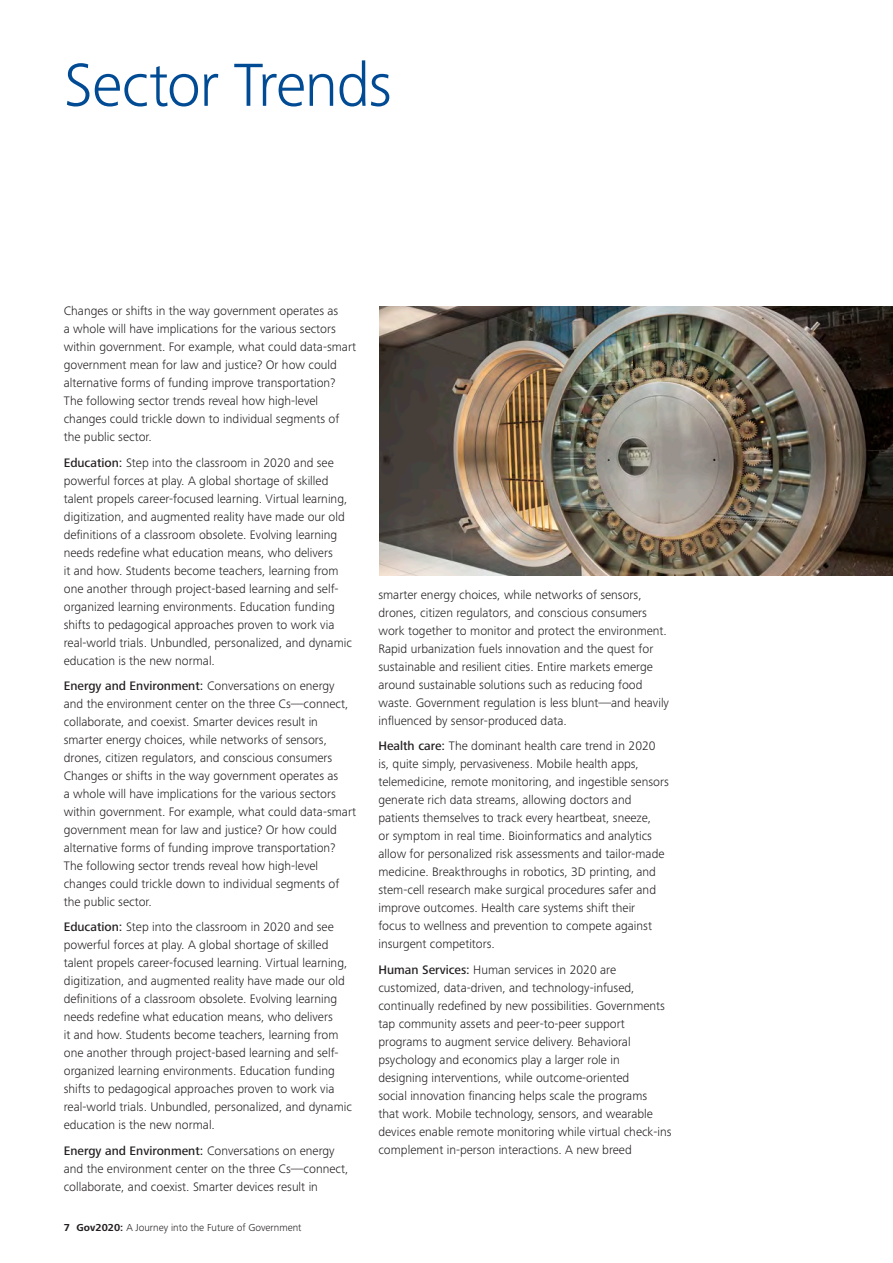
<style>
.page{position:relative;width:893px;height:1263px;background:#fff}
.page>*{position:absolute;margin:0;border:0;box-sizing:border-box;transform-origin:0 0}
.A_Page_heading__30-5{font:300 63px "Frutiger Next Pro";letter-spacing:-.02em;color:#014a94}
.Body_copy__8_5_12pt{font:300 12.75px/18px "Frutiger Next Pro";color:#231f20}
.t1{font:300 10.5px "Frutiger Next Pro";color:#231f20}
.s1{font-weight:500}
.s2{font-weight:700}
</style>
<div class="page">
<img style="left:380px;top:306px;width:513px;height:269px">
<p class="A_Page_heading__30-5" style="left:64px;top:49px;width:330px">Sector Trends</p>
<p class="Body_copy__8_5_12pt" style="left:64px;top:302px;width:294px">Changes or shifts in the way government operates as<br>a whole will have implications for the various sectors within government. For example, what could data-smart government mean for law and justice? Or how could alternative forms of funding improve transportation?<br>The following sector trends reveal how high-level changes could trickle down to individual segments of the public sector.</p>
<p class="Body_copy__8_5_12pt" style="left:64px;top:453px;width:290px"><span class="s1">Education:</span> Step into the classroom in 2020 and see powerful forces at play. A global shortage of skilled talent propels career-focused learning. Virtual learning, digitization, and augmented reality have made our old definitions of a classroom obsolete. Evolving learning needs redefine what education means, who delivers<br>it and how. Students become teachers, learning from one another through project-based learning and self&shy;organized learning environments. Education funding shifts to pedagogical approaches proven to work via real-world trials. Unbundled, personalized, and dynamic education is the new normal.</p>
<p class="Body_copy__8_5_12pt" style="left:64px;top:677px;width:294px"><span class="s1">Energy and Environment:</span> Conversations on energy and the environment center on the three Cs—connect, collaborate, and coexist. Smarter devices result in smarter energy choices, while networks of sensors, drones, citizen regulators, and conscious consumers Changes or shifts in the way government operates as<br>a whole will have implications for the various sectors within government. For example, what could data-smart government mean for law and justice? Or how could alternative forms of funding improve transportation?<br>The following sector trends reveal how high-level changes could trickle down to individual segments of the public sector.</p>
<p class="Body_copy__8_5_12pt" style="left:64px;top:918px;width:290px"><span class="s1">Education:</span> Step into the classroom in 2020 and see powerful forces at play. A global shortage of skilled talent propels career-focused learning. Virtual learning, digitization, and augmented reality have made our old definitions of a classroom obsolete. Evolving learning needs redefine what education means, who delivers<br>it and how. Students become teachers, learning from one another through project-based learning and self&shy;organized learning environments. Education funding shifts to pedagogical approaches proven to work via real-world trials. Unbundled, personalized, and dynamic education is the new normal.</p>
<p class="Body_copy__8_5_12pt" style="left:64px;top:1141px;width:286px"><span class="s1">Energy and Environment:</span> Conversations on energy and the environment center on the three Cs—connect, collaborate, and coexist. Smarter devices result in</p>
<p class="t1" style="left:64px;top:1221px;width:239px"><span class="s2">7 Gov2020:</span> A Journey into the Future of Government</p>
<p class="Body_copy__8_5_12pt" style="left:378px;top:586px;width:292px">smarter energy choices, while networks of sensors, drones, citizen regulators, and conscious consumers work together to monitor and protect the environment.<br>Rapid urbanization fuels innovation and the quest for sustainable and resilient cities. Entire markets emerge around sustainable solutions such as reducing food waste. Government regulation is less blunt—and heavily influenced by sensor-produced data.</p>
<p class="Body_copy__8_5_12pt" style="left:378px;top:737px;width:292px"><span class="s1">Health care:</span> The dominant health care trend in 2020 is, quite simply, pervasiveness. Mobile health apps, telemedicine, remote monitoring, and ingestible sensors generate rich data streams, allowing doctors and patients themselves to track every heartbeat, sneeze,<br>or symptom in real time. Bioinformatics and analytics allow for personalized risk assessments and tailor-made medicine. Breakthroughs in robotics, 3D printing, and stem-cell research make surgical procedures safer and improve outcomes. Health care systems shift their<br>focus to wellness and prevention to compete against insurgent competitors.</p>
<p class="Body_copy__8_5_12pt" style="left:378px;top:960px;width:295px"><span class="s1">Human Services:</span> Human services in 2020 are customized, data-driven, and technology-infused, continually redefined by new possibilities. Governments tap community assets and peer-to-peer support programs to augment service delivery. Behavioral psychology and economics play a larger role in designing interventions, while outcome-oriented<br>social innovation financing helps scale the programs<br>that work. Mobile technology, sensors, and wearable devices enable remote monitoring while virtual check-ins complement in-person interactions. A new breed</p>
</div>
